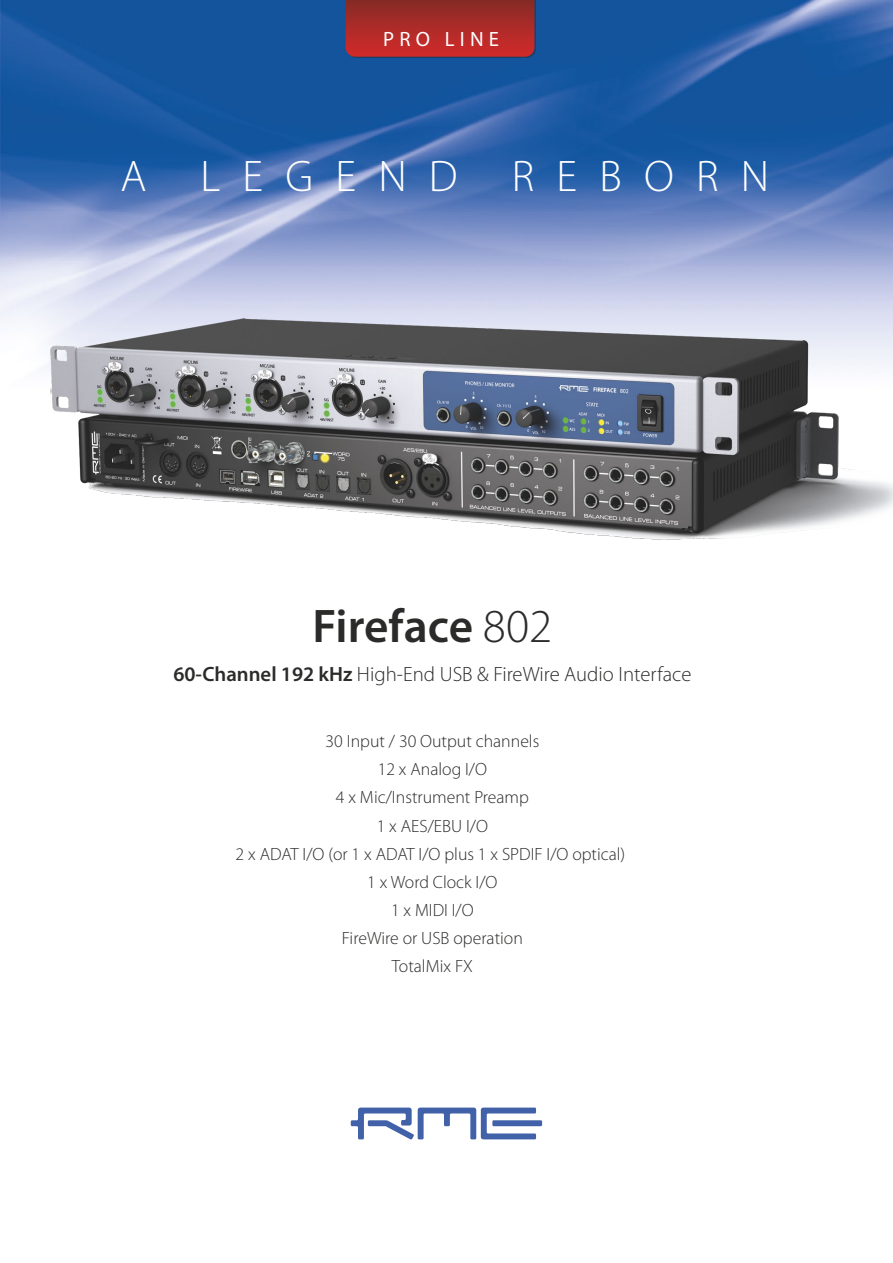
<style>
.page{position:relative;width:893px;height:1263px;background:#fff}
.page>*{position:absolute;margin:0;border:0;box-sizing:border-box;transform-origin:0 0}
.t1{font:600 47.4px "Myriad Pro";color:#2b2b2a}
.t2{font:300 44.4px "Myriad Pro";letter-spacing:.5em;color:#fff}
.t3{font:300 20.7px "Myriad Pro";color:#2b2b2a}
.t4{font:20.7px "Myriad Pro";letter-spacing:.25em;color:#fff}
.t5{font:300 17.7px/28.2px "Myriad Pro";color:#2b2b2a;text-align:center}
.s1{font-weight:300}
.s2{font-weight:600}
</style>
<div class="page">
<img style="left:0;top:0;width:893px;height:366px">
<svg style="left:346px;top:0;width:190px;height:58px;background:#a72b2a"></svg>
<img style="left:49px;top:309px;width:844px;height:231px">
<div style="left:492px;top:1120px;width:50px;height:6px;background:#4161a9"></div>
<svg style="left:351px;top:1107px;width:185px;height:33px"></svg>
<p class="t4" style="left:383px;top:26px;width:117px">PRO LINE</p>
<h2 class="t2" style="left:120px;top:152px;width:650px">A LEGEND REBORN</h2>
<h1 class="t1" style="left:313px;top:596px;width:241px">Fireface <span class="s1">802</span></h1>
<p class="t3" style="left:173px;top:662px;width:520px"><span class="s2">60-Channel 192 kHz</span> High-End USB &amp; FireWire Audio Interface</p>
<p class="t5" style="left:236px;top:727px;width:391px">30 Input / 30 Output channels<br>12 x Analog I/O<br>4 x Mic/Instrument Preamp<br>1 x AES/EBU I/O<br>2 x ADAT I/O (or 1 x ADAT I/O plus 1 x SPDIF I/O optical)<br>1 x Word Clock I/O<br>1 x MIDI I/O<br>FireWire or USB operation<br>TotalMix FX</p>
</div>
